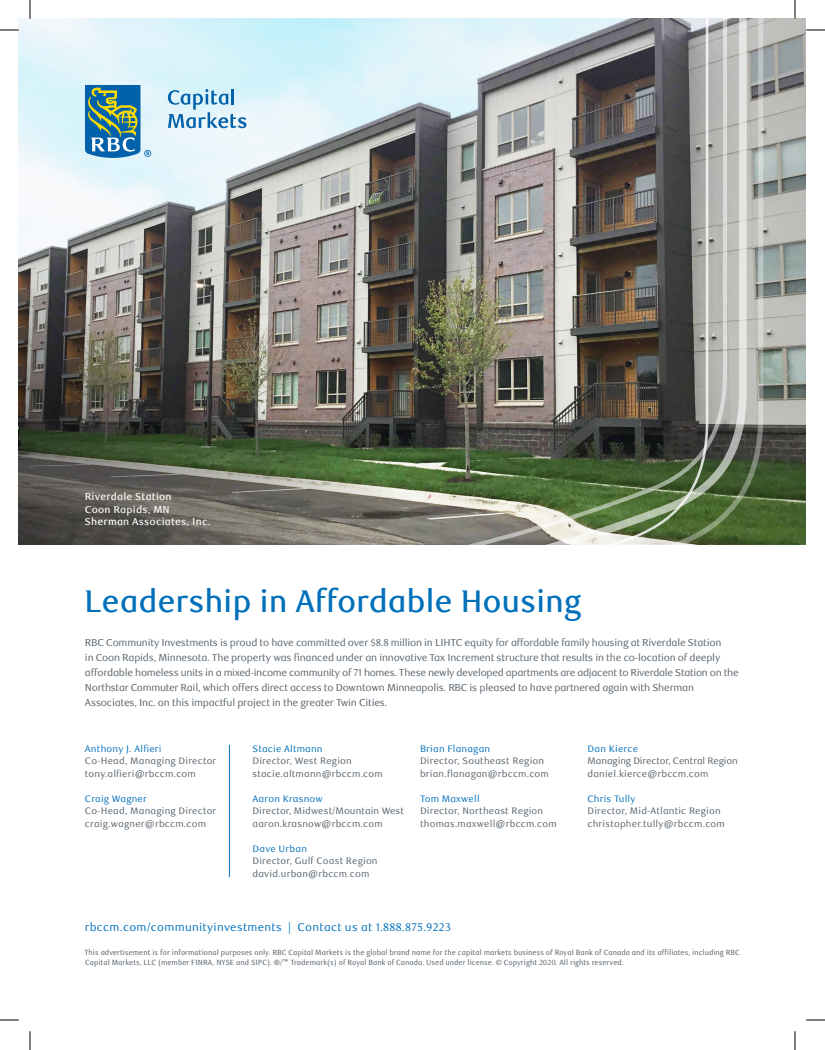
<style>
.page{position:relative;width:825px;height:1050px;background:#fff}
.page>*{position:absolute;margin:0;border:0;box-sizing:border-box;transform-origin:0 0}
.t1{font:500 31.25px "RBC Display";letter-spacing:.015em;color:#0070ba}
.t2{font:11.25px "RBC Text";letter-spacing:.025em;color:#0070ba}
.t3{font:10px/15px "RBC Text";letter-spacing:-.02em;color:#55626c}
.t4{font:500 10px "RBC Text";letter-spacing:.015em;color:#fff}
.t5{font:9.38px/12.5px "RBC Text";letter-spacing:.02em;color:#55626c}
.t6{font:9.38px "RBC Text";letter-spacing:.02em;color:#0070ba}
.t7{font:9.38px "RBC Text";letter-spacing:-.01em;color:#55626c}
.t8{font:7.5px/10px "RBC Text Cond";color:#55626c}
.s1{color:#0070ba}
</style>
<div class="page">
<svg style="left:763px;top:19px;width:43px;height:525px"></svg>
<hr style="left:229px;top:745px;width:1px;height:132px;background:#0070ba">
<svg style="left:747px;top:19px;width:16px;height:526px"></svg>
<img style="left:19px;top:19px;width:728px;height:526px">
<svg style="left:0;top:29px;width:19px;height:2px"></svg>
<svg style="left:806px;top:29px;width:19px;height:2px"></svg>
<svg style="left:0;top:1019px;width:19px;height:2px"></svg>
<svg style="left:806px;top:1019px;width:19px;height:2px"></svg>
<svg style="left:29px;top:0;width:2px;height:19px"></svg>
<svg style="left:29px;top:1031px;width:2px;height:19px"></svg>
<svg style="left:794px;top:0;width:2px;height:19px"></svg>
<svg style="left:794px;top:1031px;width:2px;height:19px"></svg>
<p class="t4" style="left:85px;top:491px;width:88px">Riverdale Station</p>
<p class="t4" style="left:85px;top:504px;width:86px">Coon Rapids, MN</p>
<p class="t4" style="left:85px;top:516px;width:127px">Sherman Associates, Inc.</p>
<p class="t1" style="left:85px;top:583px;width:498px">Leadership in Affordable Housing</p>
<p class="t3" style="left:85px;top:636px;width:655px">RBC Community Investments is proud to have committed over $8.8 million in LIHTC equity for affordable family housing at Riverdale Station<br>in Coon Rapids, Minnesota. The property was financed under an innovative Tax Increment structure that results in the co-location of deeply affordable homeless units in a mixed-income community of 71 homes. These newly developed apartments are adjacent to Riverdale Station on the Northstar Commuter Rail, which offers direct access to Downtown Minneapolis. RBC is pleased to have partnered again with Sherman Associates, Inc. on this impactful project in the greater Twin Cities.</p>
<p class="t6" style="left:85px;top:743px;width:78px">Anthony J. Alfieri</p>
<p class="t5" style="left:85px;top:755px;width:133px">Co-Head, Managing Director</p>
<p class="t5" style="left:85px;top:767px;width:112px">tony.alfieri@rbccm.com</p>
<p class="t6" style="left:85px;top:793px;width:63px">Craig Wagner</p>
<p class="t5" style="left:85px;top:805px;width:133px">Co-Head, Managing Director</p>
<p class="t5" style="left:85px;top:817px;width:123px">craig.wagner@rbccm.com</p>
<p class="t6" style="left:252px;top:743px;width:72px">Stacie Altmann</p>
<p class="t5" style="left:252px;top:755px;width:132px">Director, West Region stacie.altmann@rbccm.com</p>
<p class="t6" style="left:252px;top:793px;width:72px">Aaron Krasnow</p>
<p class="t5" style="left:252px;top:805px;width:153px">Director, Midwest/Mountain West</p>
<p class="t5" style="left:252px;top:817px;width:132px">aaron.krasnow@rbccm.com</p>
<p class="t5" style="left:252px;top:842px;width:127px"><span class="s1">Dave Urban<br></span>Director, Gulf Coast Region david.urban@rbccm.com</p>
<p class="t5" style="left:420px;top:742px;width:130px"><span class="s1">Brian Flanagan<br></span>Director, Southeast Region brian.flanagan@rbccm.com</p>
<p class="t5" style="left:420px;top:792px;width:138px"><span class="s1">Tom Maxwell<br></span>Director, Northeast Region thomas.maxwell@rbccm.com</p>
<p class="t6" style="left:588px;top:743px;width:52px">Dan Kierce</p>
<p class="t7" style="left:588px;top:755px;width:152px">Managing Director, Central Region</p>
<p class="t5" style="left:588px;top:767px;width:122px">daniel.kierce@rbccm.com</p>
<p class="t5" style="left:588px;top:792px;width:135px"><span class="s1">Chris Tully<br></span>Director, Mid-Atlantic Region</p>
<p class="t5" style="left:588px;top:817px;width:139px">christopher.tully@rbccm.com</p>
<p class="t2" style="left:85px;top:920px;width:368px">rbccm.com/communityinvestments | Contact us at 1.888.875.9223</p>
<p class="t8" style="left:84px;top:948px;width:657px">This advertisement is for informational purposes only. RBC Capital Markets is the global brand name for the capital markets business of Royal Bank of Canada and its affiliates, including RBC<br>Capital Markets, LLC (member FINRA, NYSE and SIPC). ®/™ Trademark(s) of Royal Bank of Canada. Used under license. © Copyright 2020. All rights reserved.</p>
</div>
